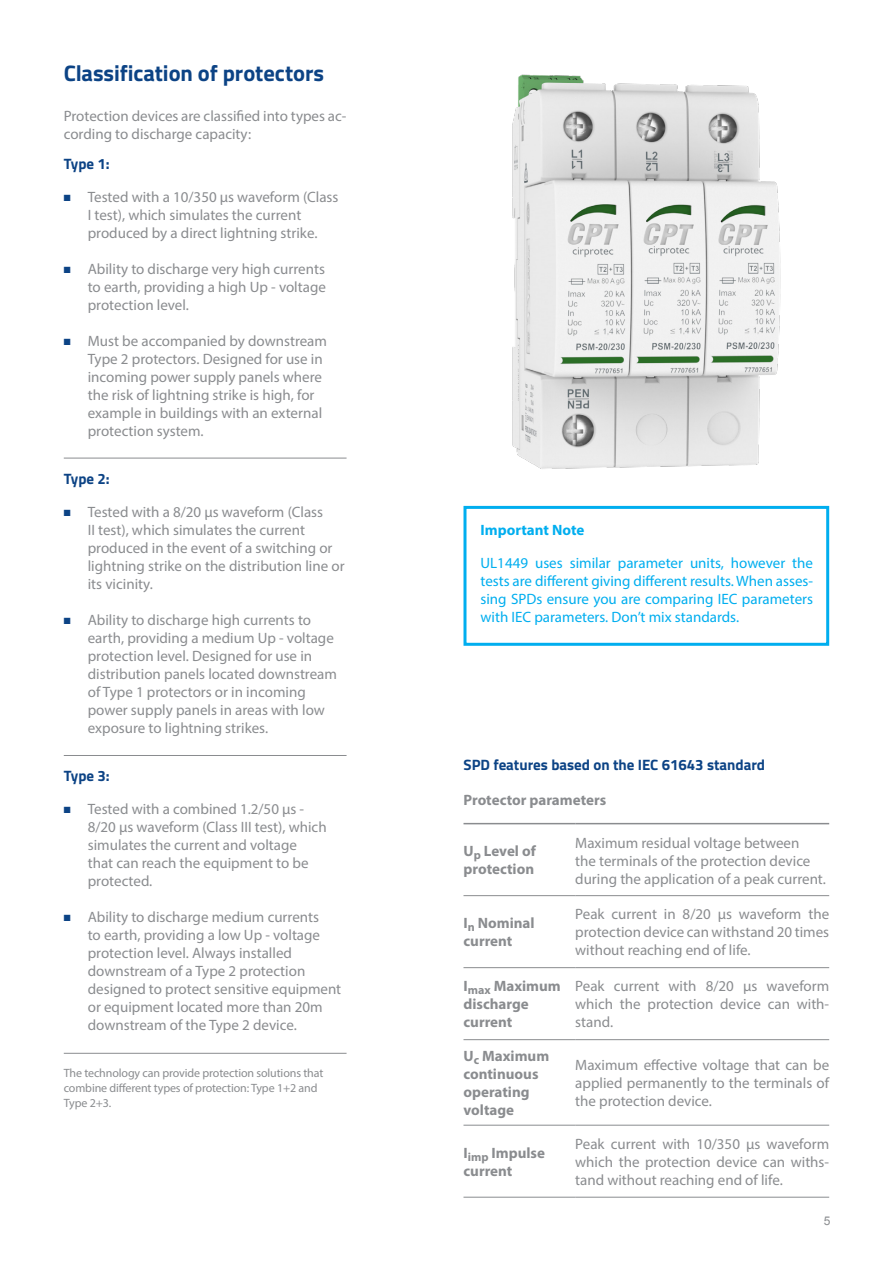
<style>
.page{position:relative;width:893px;height:1263px;background:#fff}
.page>*{position:absolute;margin:0;border:0;box-sizing:border-box;transform-origin:0 0}
.Heading_3_Bold_Blue{font:700 22.5px "Titillium";letter-spacing:-.005em;color:#0c4385}
.Body_1_Left_Tables{font:15px/18px "Myriad Pro";color:#8a8c8f}
.Body_1_Justified_Mai{font:15px/18px "Myriad Pro";color:#8a8c8f;text-align:justify}
.Body_1_Justified_Mai-2{font:15px/18px "Myriad Pro";color:#00aeef;text-align:justify}
.Heading_4_Bold_Grey{font:700 15px/18px "Myriad Pro";color:#8a8c8f}
.Heading_4_Bold_Blue{font:700 15px "Titillium";color:#0c4385}
.Heading_4_Bold_Grey-2{font:700 15px "Myriad Pro";color:#00aeef}
.Body_Notes{font:12px/15px "Myriad Pro";letter-spacing:-.01em;color:#8a8c8f}
.t1{font:12px "Arial";color:#8a8c8f}
.s1{color:#0c4385}
</style>
<div class="page">
<div style="left:463px;top:506px;width:366px;height:140px;border:3px solid #00aeef"></div>
<img style="left:512px;top:74px;width:269px;height:395px">
<hr style="left:575px;top:895px;width:254px;height:1px;background:#8a8c8f">
<hr style="left:463px;top:895px;width:112px;height:1px;background:#8a8c8f">
<hr style="left:575px;top:967px;width:254px;height:1px;background:#8a8c8f">
<hr style="left:463px;top:967px;width:112px;height:1px;background:#8a8c8f">
<hr style="left:575px;top:1039px;width:254px;height:1px;background:#8a8c8f">
<hr style="left:463px;top:1039px;width:112px;height:1px;background:#8a8c8f">
<hr style="left:575px;top:1125px;width:254px;height:1px;background:#8a8c8f">
<hr style="left:575px;top:1197px;width:254px;height:1px;background:#8a8c8f">
<hr style="left:463px;top:1125px;width:112px;height:1px;background:#8a8c8f">
<hr style="left:463px;top:1197px;width:112px;height:1px;background:#8a8c8f">
<hr style="left:463px;top:823px;width:112px;height:1px;background:#8a8c8f">
<hr style="left:575px;top:823px;width:254px;height:1px;background:#8a8c8f">
<hr style="left:64px;top:755px;width:283px;height:1px;background:#8a8c8f">
<hr style="left:64px;top:1053px;width:283px;height:1px;background:#8a8c8f">
<hr style="left:64px;top:458px;width:283px;height:1px;background:#8a8c8f">
<p class="Heading_3_Bold_Blue" style="left:64px;top:56px;width:262px">Classification of protectors</p>
<p class="Body_1_Justified_Mai" style="left:64px;top:107px;width:284px">Protection devices are classified into types ac&shy;cording to discharge capacity:</p>
<p class="Heading_4_Bold_Blue" style="left:64px;top:152px;width:47px">Type 1:</p>
<p class="Body_1_Left_Tables" style="left:88px;top:188px;width:252px;text-indent:-24px"><span class="s1">■</span> Tested with a 10/350 μs waveform (Class<br>I test), which simulates the current produced by a direct lightning strike.</p>
<p class="Body_1_Left_Tables" style="left:88px;top:260px;width:240px;text-align:justify;text-indent:-24px"><span class="s1">■</span> Ability to discharge very high currents to earth, providing a high Up - voltage protection level.</p>
<p class="Body_1_Left_Tables" style="left:88px;top:332px;width:241px;text-indent:-24px"><span class="s1">■</span> Must be accompanied by downstream Type 2 protectors. Designed for use in incoming power supply panels where the risk of lightning strike is high, for example in buildings with an external protection system.</p>
<p class="Heading_4_Bold_Blue" style="left:64px;top:467px;width:47px">Type 2:</p>
<p class="Body_1_Left_Tables" style="left:88px;top:503px;width:258px;text-indent:-24px"><span class="s1">■</span> Tested with a 8/20 μs waveform (Class<br>II test), which simulates the current produced in the event of a switching or lightning strike on the distribution line or its vicinity.</p>
<p class="Body_1_Left_Tables" style="left:88px;top:611px;width:251px;text-indent:-24px"><span class="s1">■</span> Ability to discharge high currents to earth, providing a medium Up - voltage protection level. Designed for use in distribution panels located downstream of Type 1 protectors or in incoming power supply panels in areas with low exposure to lightning strikes.</p>
<p class="Heading_4_Bold_Blue" style="left:64px;top:764px;width:47px">Type 3:</p>
<p class="Body_1_Left_Tables" style="left:88px;top:800px;width:240px;text-indent:-24px"><span class="s1">■</span> Tested with a combined 1.2/50 μs -<br>8/20 μs waveform (Class III test), which simulates the current and voltage<br>that can reach the equipment to be protected.</p>
<p class="Body_1_Left_Tables" style="left:88px;top:908px;width:255px;text-indent:-24px"><span class="s1">■</span> Ability to discharge medium currents<br>to earth, providing a low Up - voltage protection level. Always installed downstream of a Type 2 protection designed to protect sensitive equipment or equipment located more than 20m downstream of the Type 2 device.</p>
<p class="Body_Notes" style="left:64px;top:1065px;width:261px">The technology can provide protection solutions that combine different types of protection: Type 1+2 and<br>Type 2+3.</p>
<p class="Heading_4_Bold_Grey-2" style="left:480px;top:520px;width:105px">Important Note</p>
<p class="Body_1_Justified_Mai-2" style="left:480px;top:553px;width:334px">UL1449 uses similar parameter units, however the tests are different giving different results. When asses&shy;sing SPDs ensure you are comparing IEC parameters with IEC parameters. Don’t mix standards.</p>
<p class="Heading_4_Bold_Blue" style="left:463px;top:753px;width:303px">SPD features based on the IEC 61643 standard</p>
<p class="Heading_4_Bold_Grey" style="left:463px;top:790px;width:144px">Protector parameters</p>
<p class="Heading_4_Bold_Grey" style="left:463px;top:842px;width:74px">U<sub>p</sub> Level of protection</p>
<p class="Body_1_Left_Tables" style="left:575px;top:833px;width:252px">Maximum residual voltage between<br>the terminals of the protection device during the application of a peak current.</p>
<p class="Heading_4_Bold_Grey" style="left:463px;top:914px;width:73px">I<sub>n</sub> Nominal current</p>
<p class="Body_1_Justified_Mai" style="left:575px;top:905px;width:255px">Peak current in 8/20 μs waveform the protection device can withstand 20 times without reaching end of life.</p>
<p class="Heading_4_Bold_Grey" style="left:463px;top:977px;width:99px">I<sub>max</sub> Maximum discharge current</p>
<p class="Body_1_Justified_Mai" style="left:575px;top:977px;width:255px">Peak current with 8/20 μs waveform which the protection device can with&shy;stand.</p>
<p class="Heading_4_Bold_Grey" style="left:463px;top:1046px;width:87px">U<sub>c</sub> Maximum continuous operating voltage</p>
<p class="Body_1_Justified_Mai" style="left:575px;top:1056px;width:255px">Maximum effective voltage that can be applied permanently to the terminals of the protection device.</p>
<p class="Heading_4_Bold_Grey" style="left:463px;top:1143px;width:83px">I<sub>imp</sub> Impulse current</p>
<p class="Body_1_Justified_Mai" style="left:575px;top:1134px;width:255px">Peak current with 10/350 μs waveform which the protection device can withs&shy;tand without reaching end of life.</p>
<p class="t1" style="left:824px;top:1213px;width:8px">5</p>
</div>
